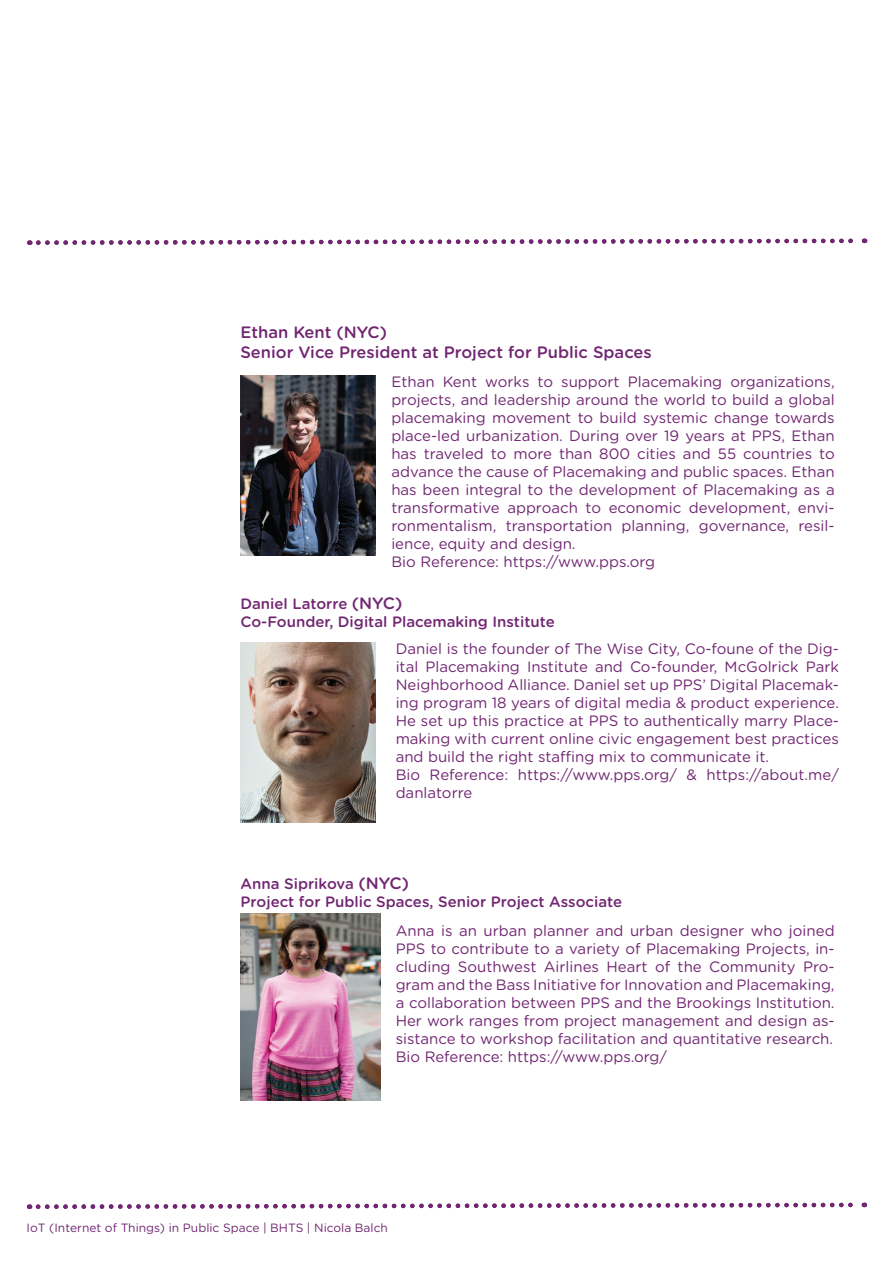
<style>
.page{position:relative;width:893px;height:1263px;background:#fff}
.page>*{position:absolute;margin:0;border:0;box-sizing:border-box;transform-origin:0 0}
.t1{font:500 16.5px/19.8px "Gotham Rounded";color:#712672}
.t2{font:15px/18px "Gotham Rounded";color:#712672}
.t3{font:500 15px/18px "Gotham Rounded";color:#712672}
.t4{font:12px "Gotham Rounded";color:#712672}
.s1{font-size:16.5px}
</style>
<div class="page">
<img style="left:241px;top:375px;width:135px;height:180px">
<img style="left:240px;top:913px;width:141px;height:187px">
<img style="left:240px;top:642px;width:136px;height:180px">
<svg style="left:29px;top:238px;width:836px;height:7px"></svg>
<svg style="left:29px;top:1202px;width:836px;height:7px"></svg>
<p class="t1" style="left:240px;top:322px;width:413px">Ethan Kent (NYC)<br>Senior Vice President at Project for Public Spaces</p>
<p class="t2" style="left:391px;top:372px;width:445px">Ethan Kent works to support Placemaking organizations, projects, and leadership around the world to build a global placemaking movement to build systemic change towards place-led urbanization. During over 19 years at PPS, Ethan has traveled to more than 800 cities and 55 countries to advance the cause of Placemaking and public spaces. Ethan has been integral to the development of Placemaking as a transformative approach to economic development, envi&shy;ronmentalism, transportation planning, governance, resil&shy;ience, equity and design.<br>Bio Reference: https://www.pps.org</p>
<p class="t3" style="left:240px;top:594px;width:316px">Daniel Latorre <span class="s1">(NYC)<br></span>Co-Founder, Digital Placemaking Institute</p>
<p class="t2" style="left:396px;top:639px;width:445px">Daniel is the founder of The Wise City, Co-foune of the Dig&shy;ital Placemaking Institute and Co-founder, McGolrick Park Neighborhood Alliance. Daniel set up PPS’ Digital Placemak&shy;ing program 18 years of digital media &amp; product experience.<br>He set up this practice at PPS to authentically marry Place&shy;making with current online civic engagement best practices and build the right staffing mix to communicate it.<br>Bio Reference: https://www.pps.org/ &amp; https://about.me/ danlatorre</p>
<p class="t3" style="left:241px;top:874px;width:383px">Anna Siprikova <span class="s1">(NYC)<br></span>Project for Public Spaces, Senior Project Associate</p>
<p class="t2" style="left:396px;top:920px;width:440px;text-align:justify">Anna is an urban planner and urban designer who joined PPS to contribute to a variety of Placemaking Projects, in&shy;cluding Southwest Airlines Heart of the Community Pro&shy;gram and the Bass Initiative for Innovation and Placemaking, a collaboration between PPS and the Brookings Institution.<br>Her work ranges from project management and design as&shy;sistance to workshop facilitation and quantitative research.<br>Bio Reference: https://www.pps.org/</p>
<p class="t4" style="left:27px;top:1219px;width:363px">IoT (Internet of Things) in Public Space | BHTS | Nicola Balch</p>
</div>
